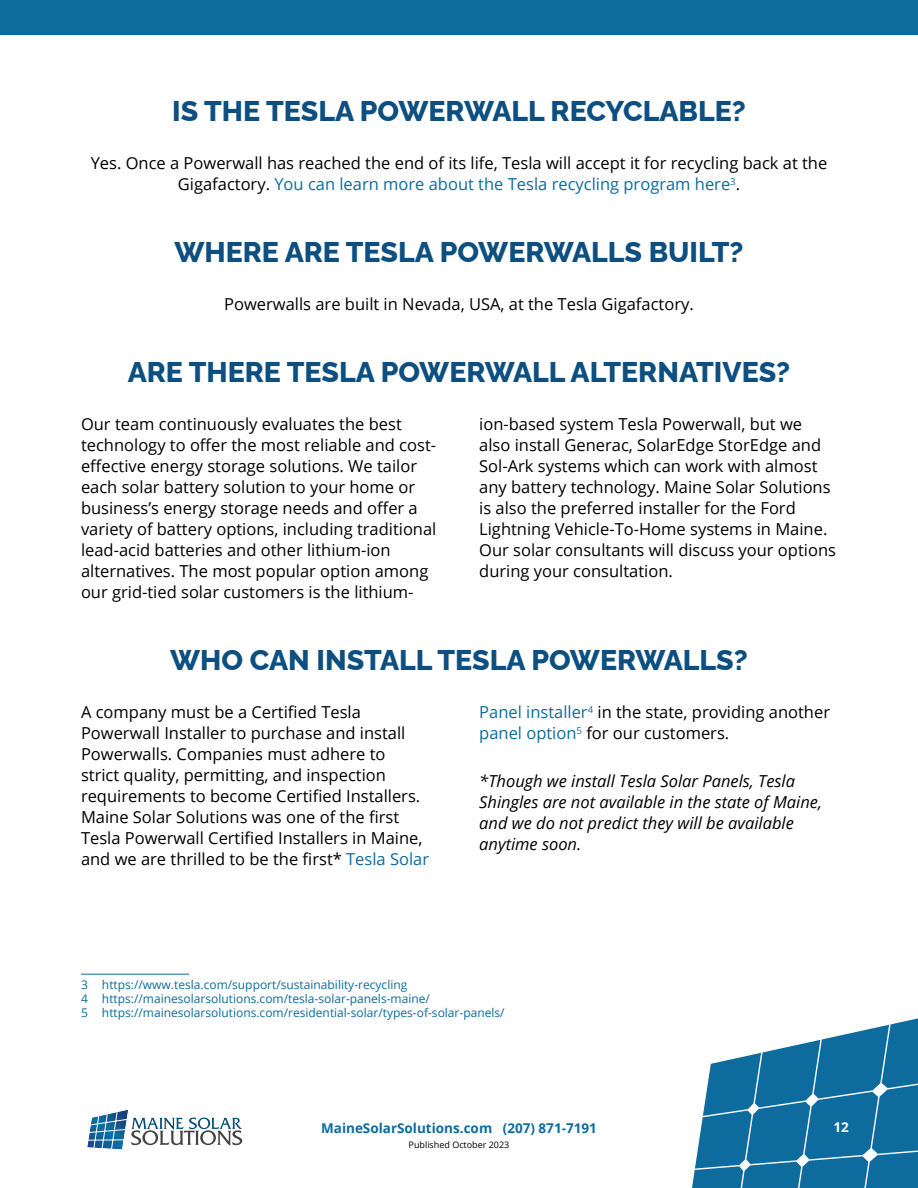
<style>
.page{position:relative;width:918px;height:1188px;background:#fff}
.page>*{position:absolute;margin:0;border:0;box-sizing:border-box;transform-origin:0 0}
.t1{font:800 28.5px "Raleway";color:#0d4f80}
.t2{font:16.5px/21px "Open Sans";color:#000}
.t3{font:italic 16.5px/21px "Open Sans";color:#000}
.t4{font:700 13.5px "Open Sans";color:#0d6b9e}
.t5{font:700 13.5px "Open Sans";color:#fff}
.t6{font:12px/14.4px "Open Sans";color:#0d6b9e}
.t7{font:9px "Open Sans";color:#000}
.s1{color:#0d6b9e}
</style>
<div class="page">
<svg style="left:692px;top:1018px;width:226px;height:170px"></svg>
<div style="left:0;top:0;width:918px;height:35px;background:#0d6b9e"></div>
<svg style="left:87px;top:1110px;width:155px;height:40px"></svg>
<hr style="left:81px;top:974px;width:108px;height:1px;background:#0d6b9e">
<h1 class="t1" style="left:172px;top:95px;width:575px">IS THE TESLA POWERWALL RECYCLABLE?</h1>
<p class="t2" style="left:91px;top:154px;width:738px;text-align:center">Yes. Once a Powerwall has reached the end of its life, Tesla will accept it for recycling back at the<br>Gigafactory. <span class="s1">You can learn more about the Tesla recycling program here</span><sup>3</sup>.</p>
<h1 class="t1" style="left:174px;top:236px;width:571px">WHERE ARE TESLA POWERWALLS BUILT?</h1>
<p class="t2" style="left:224px;top:295px;width:471px">Powerwalls are built in Nevada, USA, at the Tesla Gigafactory.</p>
<h1 class="t1" style="left:128px;top:356px;width:664px">ARE THERE TESLA POWERWALL ALTERNATIVES?</h1>
<p class="t2" style="left:81px;top:415px;width:357px">Our team continuously evaluates the best technology to offer the most reliable and cost&shy;effective energy storage solutions. We tailor each solar battery solution to your home or business’s energy storage needs and offer a variety of battery options, including traditional lead-acid batteries and other lithium-ion alternatives. The most popular option among our grid-tied solar customers is the lithium-</p>
<p class="t2" style="left:479px;top:415px;width:358px">ion-based system Tesla Powerwall, but we also install Generac, SolarEdge StorEdge and Sol-Ark systems which can work with almost any battery technology. Maine Solar Solutions is also the preferred installer for the Ford Lightning Vehicle-To-Home systems in Maine.<br>Our solar consultants will discuss your options during your consultation.</p>
<h1 class="t1" style="left:170px;top:644px;width:579px">WHO CAN INSTALL TESLA POWERWALLS?</h1>
<p class="t2" style="left:81px;top:701px;width:350px">A company must be a Certified Tesla Powerwall Installer to purchase and install Powerwalls. Companies must adhere to<br>strict quality, permitting, and inspection requirements to become Certified Installers.<br>Maine Solar Solutions was one of the first Tesla Powerwall Certified Installers in Maine, and we are thrilled to be the first* <span class="s1">Tesla Solar</span></p>
<p class="t2" style="left:479px;top:703px;width:352px"><span class="s1">Panel installer</span><sup>4</sup> in the state, providing another <span class="s1">panel option</span><sup>5</sup> for our customers.</p>
<p class="t3" style="left:479px;top:772px;width:344px">*Though we install Tesla Solar Panels, Tesla Shingles are not available in the state of Maine, and we do not predict they will be available anytime soon.</p>
<p class="t6" style="left:81px;top:978px;width:425px">3 https://www.tesla.com/support/sustainability-recycling<br>4 https://mainesolarsolutions.com/tesla-solar-panels-maine/<br>5 https://mainesolarsolutions.com/residential-solar/types-of-solar-panels/</p>
<p class="t4" style="left:321px;top:1123px;width:277px">MaineSolarSolutions.com (207) 871-7191</p>
<p class="t7" style="left:409px;top:1141px;width:102px">Published October 2023</p>
<p class="t5" style="left:833px;top:1122px;width:17px">12</p>
</div>
